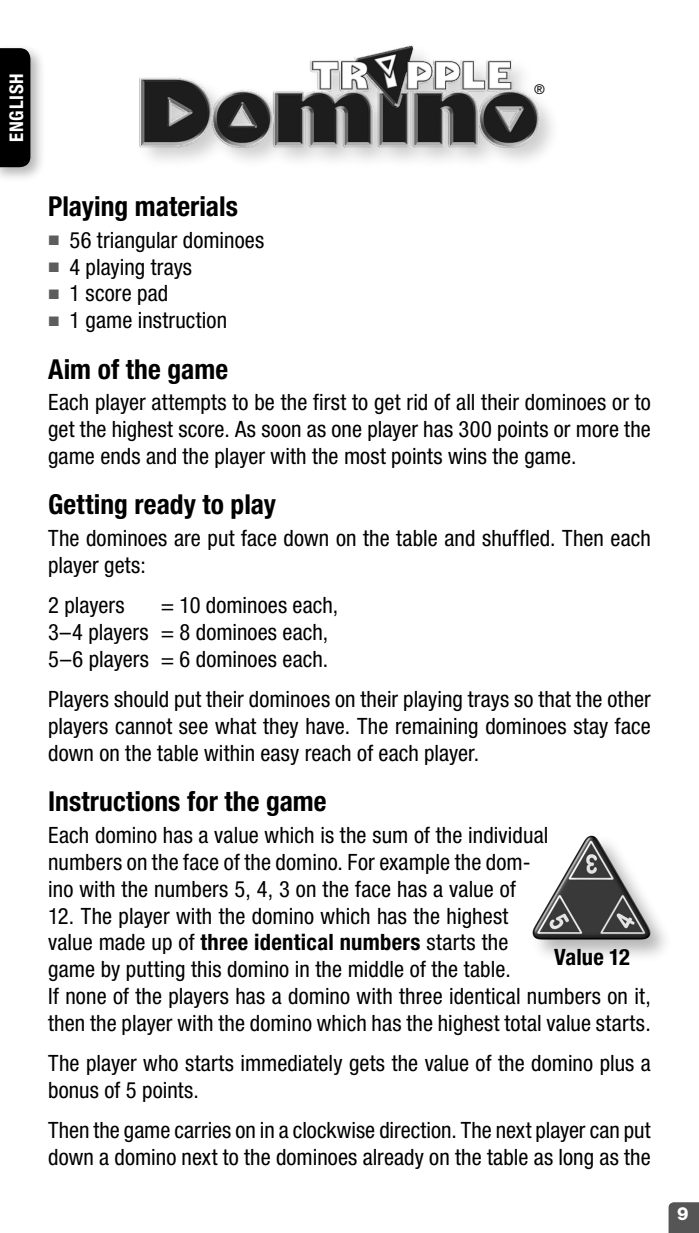
<style>
.page{position:relative;width:699px;height:1233px;background:#fff}
.page>*{position:absolute;margin:0;border:0;box-sizing:border-box;transform-origin:0 0}
.t1{font:700 condensed 27.5px "Helvetica Neue LT Std";letter-spacing:.005em;color:#000}
.t2{font:condensed 22.5px/26.8px "Helvetica Neue LT Std";letter-spacing:.005em;color:#000}
.t3{font:700 condensed 22.5px "Helvetica Neue LT Std";letter-spacing:.005em;color:#000}
.t4{font:700 condensed 18.75px "Helvetica Neue";letter-spacing:.04em;color:#fff}
.t5{font:800 18px "Helvetica Neue LT Std";color:#fff}
.t6{font:condensed 13.5px "Helvetica Neue LT Std";color:#000}
.s1{font-weight:700}
</style>
<div class="page">
<img style="left:532px;top:835px;width:133px;height:122px">
<div style="left:136px;top:42px;width:426px;height:129px;background:#000;opacity:.2"></div>
<img style="left:139px;top:45px;width:400px;height:103px">
<div style="left:0;top:44px;width:46px;height:139px;background:#000;opacity:.3"></div>
<div style="left:0;top:48px;width:30px;height:119px;background:#000"></div>
<svg style="left:668px;top:1202px;width:31px;height:31px"></svg>
<p class="t4" style="left:1px;top:142px;width:70px;rotate:-90deg">ENGLISH</p>
<p class="t6" style="left:534px;top:82px;width:12px">®</p>
<p class="t1" style="left:48px;top:189px;width:191px">Playing materials</p>
<p class="t2" style="left:69px;top:226px;width:196px">56 triangular dominoes<br>4 playing trays<br>1 score pad<br>1 game instruction</p>
<p class="t1" style="left:48px;top:352px;width:181px">Aim of the game</p>
<p class="t2" style="left:48px;top:389px;width:604px;text-align:justify">Each player attempts to be the first to get rid of all their dominoes or to get the highest score. As soon as one player has 300 points or more the game ends and the player with the most points wins the game.</p>
<p class="t1" style="left:48px;top:488px;width:229px">Getting ready to play</p>
<p class="t2" style="left:48px;top:524px;width:604px">The dominoes are put face down on the table and shuffled. Then each player gets:</p>
<p class="t2" style="left:48px;top:591px;width:78px">2 players</p>
<p class="t2" style="left:48px;top:591px;width:291px;text-indent:112px">= 10 dominoes each,<br>3–4 players = 8 dominoes each,<br>5–6 players = 6 dominoes each.</p>
<p class="t2" style="left:48px;top:685px;width:604px;text-align:justify">Players should put their dominoes on their playing trays so that the other players cannot see what they have. The remaining dominoes stay face down on the table within easy reach of each player.</p>
<p class="t1" style="left:48px;top:784px;width:280px">Instructions for the game</p>
<p class="t2" style="left:48px;top:821px;width:502px">Each domino has a value which is the sum of the individual numbers on the face of the domino. For example the dom&shy;ino with the numbers 5, 4, 3 on the face has a value of</p>
<p class="t2" style="left:48px;top:902px;width:604px">12. The player with the domino which has the highest<br>value made up of <span class="s1">three identical numbers</span> starts the<br>game by putting this domino in the middle of the table.<br>If none of the players has a domino with three identical numbers on it, then the player with the domino which has the highest total value starts.</p>
<p class="t2" style="left:48px;top:1049px;width:604px">The player who starts immediately gets the value of the domino plus a bonus of 5 points.</p>
<p class="t2" style="left:48px;top:1116px;width:604px">Then the game carries on in a clockwise direction. The next player can put down a domino next to the dominoes already on the table as long as the</p>
<p class="t3" style="left:554px;top:943px;width:77px">Value 12</p>
<p class="t5" style="left:677px;top:1202px;width:13px">9</p>
</div>
